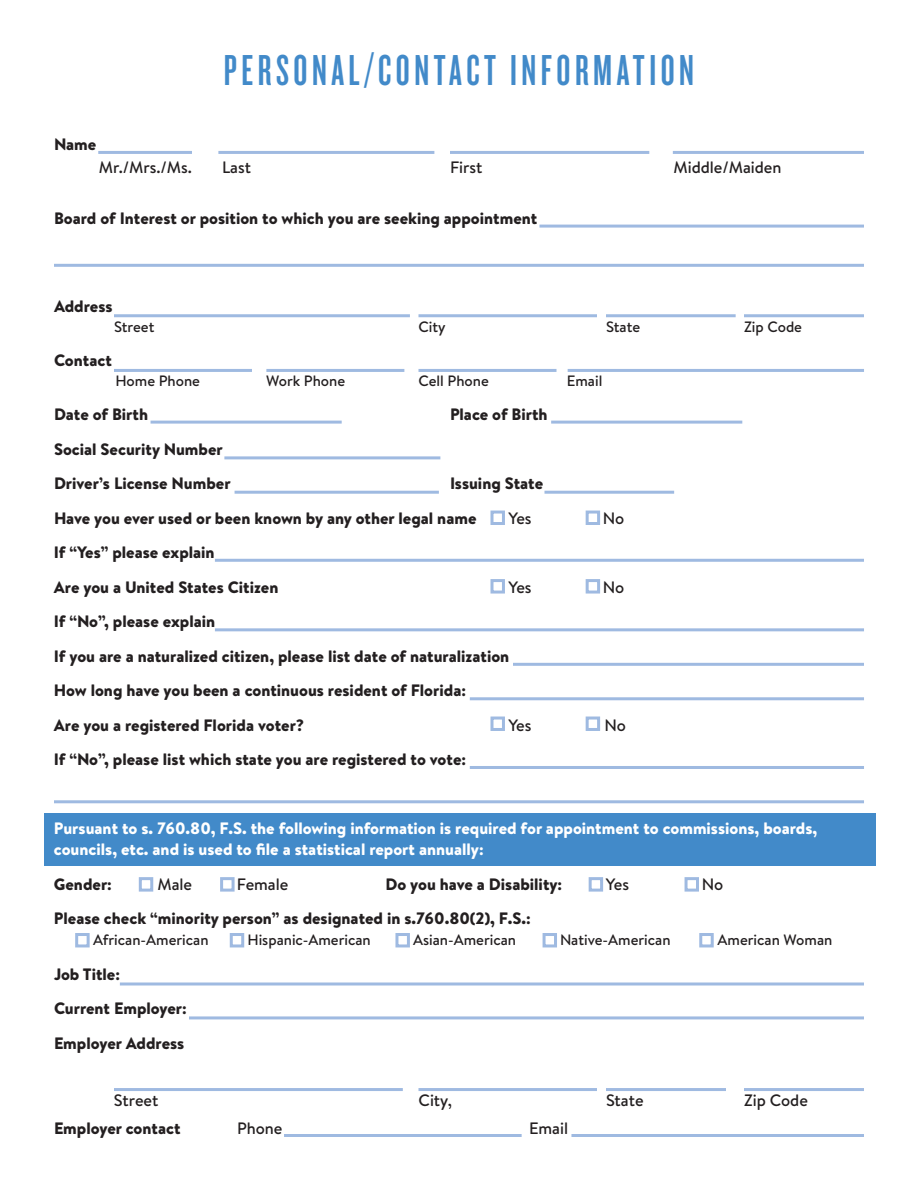
<style>
.page{position:relative;width:918px;height:1188px;background:#fff}
.page>*{position:absolute;margin:0;border:0;box-sizing:border-box;transform-origin:0 0}
.t1{font:45px "Knockout HTF47 Bantamweight";letter-spacing:.1em;color:#428ac9}
.t2{font:900 16.5px/34.5px "Brandon Text";color:#231f20}
.t3{font:900 16.5px/21px "Brandon Text";color:#fff}
.t4{font:500 16.5px "Brandon Text";color:#231f20}
.t5{font:500 15px "Brandon Text";color:#231f20}
</style>
<div class="page">
<div style="left:44px;top:813px;width:831px;height:53px;background:#428ac9"></div>
<hr style="left:98px;top:151px;width:94px;height:3px;background:#9fbae1">
<hr style="left:218px;top:151px;width:216px;height:3px;background:#9fbae1">
<hr style="left:450px;top:151px;width:199px;height:3px;background:#9fbae1">
<hr style="left:673px;top:151px;width:191px;height:3px;background:#9fbae1">
<hr style="left:54px;top:264px;width:810px;height:3px;background:#9fbae1">
<hr style="left:539px;top:225px;width:325px;height:3px;background:#9fbae1">
<hr style="left:114px;top:314px;width:296px;height:3px;background:#9fbae1">
<hr style="left:418px;top:314px;width:179px;height:3px;background:#9fbae1">
<hr style="left:606px;top:314px;width:130px;height:3px;background:#9fbae1">
<hr style="left:744px;top:314px;width:120px;height:3px;background:#9fbae1">
<hr style="left:114px;top:369px;width:138px;height:3px;background:#9fbae1">
<hr style="left:266px;top:369px;width:138px;height:3px;background:#9fbae1">
<hr style="left:418px;top:369px;width:138px;height:3px;background:#9fbae1">
<hr style="left:568px;top:369px;width:296px;height:3px;background:#9fbae1">
<hr style="left:224px;top:456px;width:216px;height:3px;background:#9fbae1">
<hr style="left:151px;top:421px;width:191px;height:3px;background:#9fbae1">
<hr style="left:551px;top:421px;width:191px;height:3px;background:#9fbae1">
<hr style="left:235px;top:491px;width:204px;height:3px;background:#9fbae1">
<hr style="left:544px;top:491px;width:130px;height:3px;background:#9fbae1">
<div style="left:586px;top:511px;width:14px;height:14px;border:3px solid #9fbae1"></div>
<div style="left:490px;top:511px;width:15px;height:14px;border:3px solid #9fbae1"></div>
<div style="left:586px;top:579px;width:14px;height:15px;border:3px solid #9fbae1"></div>
<div style="left:490px;top:579px;width:15px;height:15px;border:3px solid #9fbae1"></div>
<hr style="left:215px;top:559px;width:649px;height:3px;background:#9fbae1">
<hr style="left:215px;top:628px;width:649px;height:3px;background:#9fbae1">
<div style="left:586px;top:717px;width:14px;height:14px;border:3px solid #9fbae1"></div>
<div style="left:490px;top:717px;width:15px;height:14px;border:3px solid #9fbae1"></div>
<hr style="left:513px;top:663px;width:351px;height:3px;background:#9fbae1">
<hr style="left:470px;top:697px;width:394px;height:3px;background:#9fbae1">
<hr style="left:470px;top:766px;width:394px;height:3px;background:#9fbae1">
<hr style="left:54px;top:800px;width:810px;height:3px;background:#9fbae1">
<div style="left:139px;top:877px;width:14px;height:15px;border:3px solid #9fbae1"></div>
<div style="left:220px;top:877px;width:15px;height:15px;border:3px solid #9fbae1"></div>
<div style="left:589px;top:877px;width:14px;height:15px;border:3px solid #9fbae1"></div>
<div style="left:685px;top:877px;width:14px;height:15px;border:3px solid #9fbae1"></div>
<svg style="left:120px;top:982px;width:744px;height:4px;background:#b6cbe8"></svg>
<hr style="left:189px;top:1016px;width:675px;height:3px;background:#9fbae1">
<hr style="left:114px;top:1088px;width:289px;height:3px;background:#9fbae1">
<hr style="left:418px;top:1088px;width:179px;height:3px;background:#9fbae1">
<hr style="left:606px;top:1088px;width:120px;height:3px;background:#9fbae1">
<hr style="left:744px;top:1088px;width:120px;height:3px;background:#9fbae1">
<hr style="left:284px;top:1134px;width:238px;height:3px;background:#9fbae1">
<hr style="left:571px;top:1134px;width:293px;height:3px;background:#9fbae1">
<div style="left:75px;top:933px;width:15px;height:14px;border:3px solid #9fbae1"></div>
<div style="left:230px;top:933px;width:14px;height:14px;border:3px solid #9fbae1"></div>
<div style="left:395px;top:933px;width:15px;height:14px;border:3px solid #9fbae1"></div>
<div style="left:543px;top:933px;width:14px;height:14px;border:3px solid #9fbae1"></div>
<div style="left:699px;top:933px;width:15px;height:14px;border:3px solid #9fbae1"></div>
<p class="t2" style="left:54px;top:127px;width:44px">Name</p>
<h1 class="t1" style="left:224px;top:48px;width:472px">PERSONAL/CONTACT INFORMATION</h1>
<p class="t4" style="left:99px;top:156px;width:94px">Mr./Mrs./Ms.</p>
<p class="t4" style="left:222px;top:156px;width:31px">Last</p>
<p class="t4" style="left:450px;top:156px;width:34px">First</p>
<p class="t4" style="left:674px;top:156px;width:110px">Middle/Maiden</p>
<p class="t2" style="left:54px;top:200px;width:485px">Board of Interest or position to which you are seeking appointment</p>
<p class="t2" style="left:54px;top:289px;width:60px">Address</p>
<p class="t5" style="left:114px;top:316px;width:42px">Street</p>
<p class="t5" style="left:418px;top:316px;width:29px">City</p>
<p class="t5" style="left:606px;top:316px;width:36px">State</p>
<p class="t5" style="left:744px;top:316px;width:60px">Zip Code</p>
<p class="t2" style="left:54px;top:343px;width:59px">Contact</p>
<p class="t5" style="left:116px;top:370px;width:86px">Home Phone</p>
<p class="t5" style="left:266px;top:370px;width:81px">Work Phone</p>
<p class="t5" style="left:418px;top:370px;width:72px">Cell Phone</p>
<p class="t5" style="left:567px;top:370px;width:37px">Email</p>
<p class="t2" style="left:54px;top:397px;width:96px">Date of Birth</p>
<p class="t2" style="left:450px;top:397px;width:99px">Place of Birth</p>
<p class="t2" style="left:54px;top:431px;width:178px">Social Security Number<br>Driver’s License Number</p>
<p class="t2" style="left:54px;top:466px;width:491px;text-indent:396px">Issuing State<br>Have you ever used or been known by any other legal name</p>
<p class="t4" style="left:508px;top:507px;width:25px">Yes</p>
<p class="t4" style="left:603px;top:507px;width:23px">No</p>
<p class="t2" style="left:54px;top:535px;width:226px">If “Yes” please explain<br>Are you a United States Citizen</p>
<p class="t4" style="left:508px;top:576px;width:25px">Yes</p>
<p class="t4" style="left:603px;top:576px;width:23px">No</p>
<p class="t2" style="left:54px;top:604px;width:457px">If “No”, please explain<br>If you are a naturalized citizen, please list date of naturalization How long have you been a continuous resident of Florida:<br>Are you a registered Florida voter?</p>
<p class="t4" style="left:508px;top:714px;width:25px">Yes</p>
<p class="t4" style="left:604px;top:714px;width:23px">No</p>
<p class="t2" style="left:54px;top:742px;width:414px">If “No”, please list which state you are registered to vote:</p>
<p class="t3" style="left:54px;top:818px;width:765px">Pursuant to s. 760.80, F.S. the following information is required for appointment to commissions, boards, councils, etc. and is used to file a statistical report annually:</p>
<p class="t2" style="left:54px;top:866px;width:59px">Gender:</p>
<p class="t4" style="left:157px;top:873px;width:36px">Male</p>
<p class="t4" style="left:237px;top:873px;width:53px">Female</p>
<p class="t2" style="left:385px;top:866px;width:178px">Do you have a Disability:</p>
<p class="t4" style="left:606px;top:873px;width:25px">Yes</p>
<p class="t4" style="left:702px;top:873px;width:23px">No</p>
<p class="t2" style="left:54px;top:901px;width:478px">Please check “minority person” as designated in s.760.80(2), F.S.:</p>
<p class="t5" style="left:93px;top:930px;width:117px">African-American</p>
<p class="t5" style="left:248px;top:930px;width:125px">Hispanic-American</p>
<p class="t5" style="left:413px;top:930px;width:105px">Asian-American</p>
<p class="t5" style="left:560px;top:930px;width:112px">Native-American</p>
<p class="t5" style="left:718px;top:930px;width:116px">American Woman</p>
<p class="t2" style="left:54px;top:956px;width:134px">Job Title:<br>Current Employer:<br>Employer Address</p>
<p class="t4" style="left:114px;top:1088px;width:46px">Street</p>
<p class="t4" style="left:419px;top:1088px;width:35px">City,</p>
<p class="t4" style="left:606px;top:1088px;width:39px">State</p>
<p class="t4" style="left:744px;top:1088px;width:65px">Zip Code</p>
<p class="t2" style="left:54px;top:1111px;width:128px">Employer contact</p>
<p class="t4" style="left:237px;top:1117px;width:47px">Phone</p>
<p class="t4" style="left:529px;top:1117px;width:40px">Email</p>
</div>
